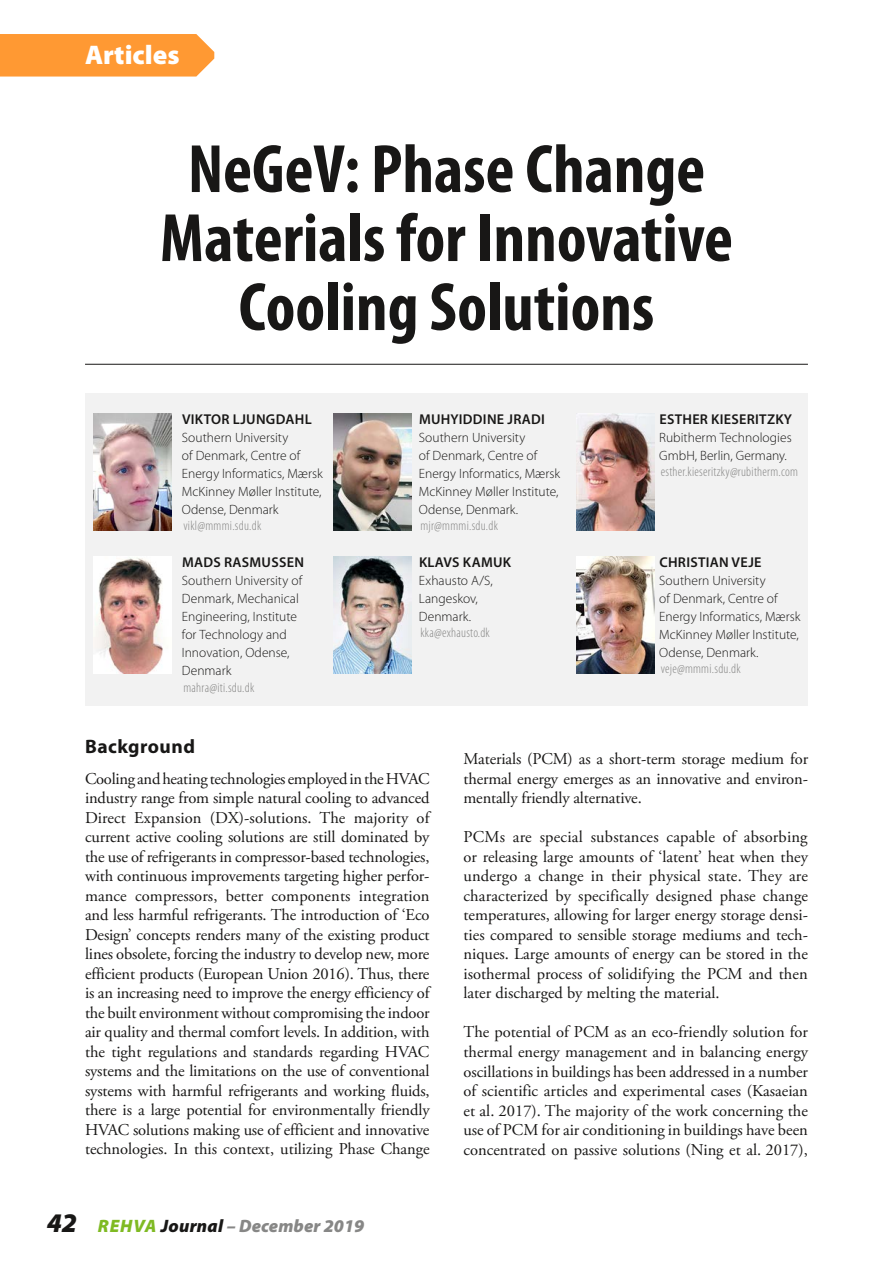
<style>
.page{position:relative;width:893px;height:1263px;background:#fff}
.page>*{position:absolute;margin:0;border:0;box-sizing:border-box;transform-origin:0 0}
.t1{font:700 condensed 69px/69px "Myriad Pro";color:#181716;text-align:center}
.t2{font:900 27px "Myriad Pro";color:#fff}
.t3{font:700 19.5px "Myriad Pro";letter-spacing:.025em;color:#181716}
.t4{font:italic 900 18px "Myriad Pro";letter-spacing:.005em;color:#878786}
.t5{font:16.5px/19.5px "Adobe Garamond Pro";color:#181716;text-align:justify}
.t6{font:600 14.25px "Myriad Pro";letter-spacing:.02em;color:#181716}
.t7{font:300 13.5px/18px "Myriad Pro";color:#181716}
.t8{font:300 condensed 13.5px "Myriad Pro";letter-spacing:.02em;color:#878786}
.s1{font-size:27px;color:#181716}
.s2{color:#7fba23}
.s3{color:#181716}
</style>
<div class="page">
<div style="left:85px;top:394px;width:723px;height:312px;background:#f2f2f2"></div>
<hr style="left:85px;top:364px;width:723px;height:1px;background:#181716">
<img style="left:576px;top:557px;width:78px;height:117px">
<img style="left:576px;top:413px;width:78px;height:117px">
<img style="left:333px;top:557px;width:78px;height:117px">
<img style="left:333px;top:413px;width:78px;height:117px">
<img style="left:94px;top:557px;width:78px;height:117px">
<img style="left:94px;top:413px;width:78px;height:117px">
<div style="left:0;top:34px;width:214px;height:43px;background:#f93"></div>
<h2 class="t2" style="left:85px;top:37px;width:96px">Articles</h2>
<h1 class="t1" style="left:160px;top:133px;width:574px">NeGeV: Phase Change<br>Materials for Innovative<br>Cooling Solutions</h1>
<p class="t6" style="left:182px;top:410px;width:131px">VIKTOR LJUNGDAHL</p>
<p class="t7" style="left:182px;top:428px;width:142px">Southern University<br>of Denmark, Centre of<br>Energy Informatics, Mærsk<br>McKinney Møller Institute,<br>Odense, Denmark</p>
<p class="t8" style="left:183px;top:518px;width:79px">vikl@mmmi.sdu.dk</p>
<p class="t6" style="left:182px;top:553px;width:123px">MADS RASMUSSEN</p>
<p class="t7" style="left:182px;top:572px;width:122px">Southern University of<br>Denmark, Mechanical<br>Engineering, Institute for Technology and<br>Innovation, Odense,<br>Denmark</p>
<p class="t8" style="left:183px;top:679px;width:72px">mahra@iti.sdu.dk</p>
<p class="t6" style="left:419px;top:410px;width:127px">MUHYIDDINE JRADI</p>
<p class="t7" style="left:419px;top:428px;width:143px">Southern University<br>of Denmark, Centre of<br>Energy Informatics, Mærsk<br>McKinney Møller Institute,<br>Odense, Denmark.</p>
<p class="t8" style="left:420px;top:518px;width:79px">mjr@mmmi.sdu.dk</p>
<p class="t6" style="left:419px;top:553px;width:94px">KLAVS KAMUK</p>
<p class="t7" style="left:419px;top:572px;width:75px">Exhausto A/S,<br>Langeskov,<br>Denmark.</p>
<p class="t8" style="left:420px;top:625px;width:71px">kka@exhausto.dk</p>
<p class="t6" style="left:659px;top:410px;width:134px">ESTHER KIESERITZKY</p>
<p class="t7" style="left:659px;top:428px;width:134px">Rubitherm Technologies<br>GmbH, Berlin, Germany.</p>
<p class="t8" style="left:661px;top:464px;width:139px">esther.kieseritzky@rubitherm.com</p>
<p class="t6" style="left:659px;top:553px;width:104px">CHRISTIAN VEJE</p>
<p class="t7" style="left:659px;top:572px;width:143px">Southern University<br>of Denmark, Centre of<br>Energy Informatics, Mærsk<br>McKinney Møller Institute,<br>Odense, Denmark.</p>
<p class="t8" style="left:661px;top:661px;width:82px">veje@mmmi.sdu.dk</p>
<p class="t3" style="left:85px;top:734px;width:111px">Background</p>
<p class="t5" style="left:85px;top:769px;width:346px">Cooling and heating technologies employed in the HVAC industry range from simple natural cooling to advanced Direct Expansion (DX)-solutions. The majority of current active cooling solutions are still dominated by the use of refrigerants in compressor-based technologies, with continuous improvements targeting higher perfor&shy;mance compressors, better components integration and less harmful refrigerants. The introduction of ‘Eco Design’ concepts renders many of the existing product lines obsolete, forcing the industry to develop new, more efficient products (European Union 2016). Thus, there is an increasing need to improve the energy efficiency of the built environment without compromising the indoor air quality and thermal comfort levels. In addition, with the tight regulations and standards regarding HVAC systems and the limitations on the use of conventional systems with harmful refrigerants and working fluids, there is a large potential for environmentally friendly HVAC solutions making use of efficient and innovative technologies. In this context, utilizing Phase Change</p>
<p class="t4" style="left:47px;top:1214px;width:319px"><span class="s1">42</span> <span class="s2">REHVA</span> <span class="s3">Journal</span> – December 2019</p>
<p class="t5" style="left:463px;top:750px;width:346px">Materials (PCM) as a short-term storage medium for thermal energy emerges as an innovative and environ&shy;mentally friendly alternative.</p>
<p class="t5" style="left:463px;top:828px;width:346px">PCMs are special substances capable of absorbing or releasing large amounts of ‘latent’ heat when they undergo a change in their physical state. They are characterized by specifically designed phase change temperatures, allowing for larger energy storage densi&shy;ties compared to sensible storage mediums and tech&shy;niques. Large amounts of energy can be stored in the isothermal process of solidifying the PCM and then later discharged by melting the material.</p>
<p class="t5" style="left:463px;top:1023px;width:346px">The potential of PCM as an eco-friendly solution for thermal energy management and in balancing energy oscillations in buildings has been addressed in a number of scientific articles and experimental cases (Kasaeian et al. 2017). The majority of the work concerning the use of PCM for air conditioning in buildings have been concentrated on passive solutions (Ning et al. 2017),</p>
</div>
